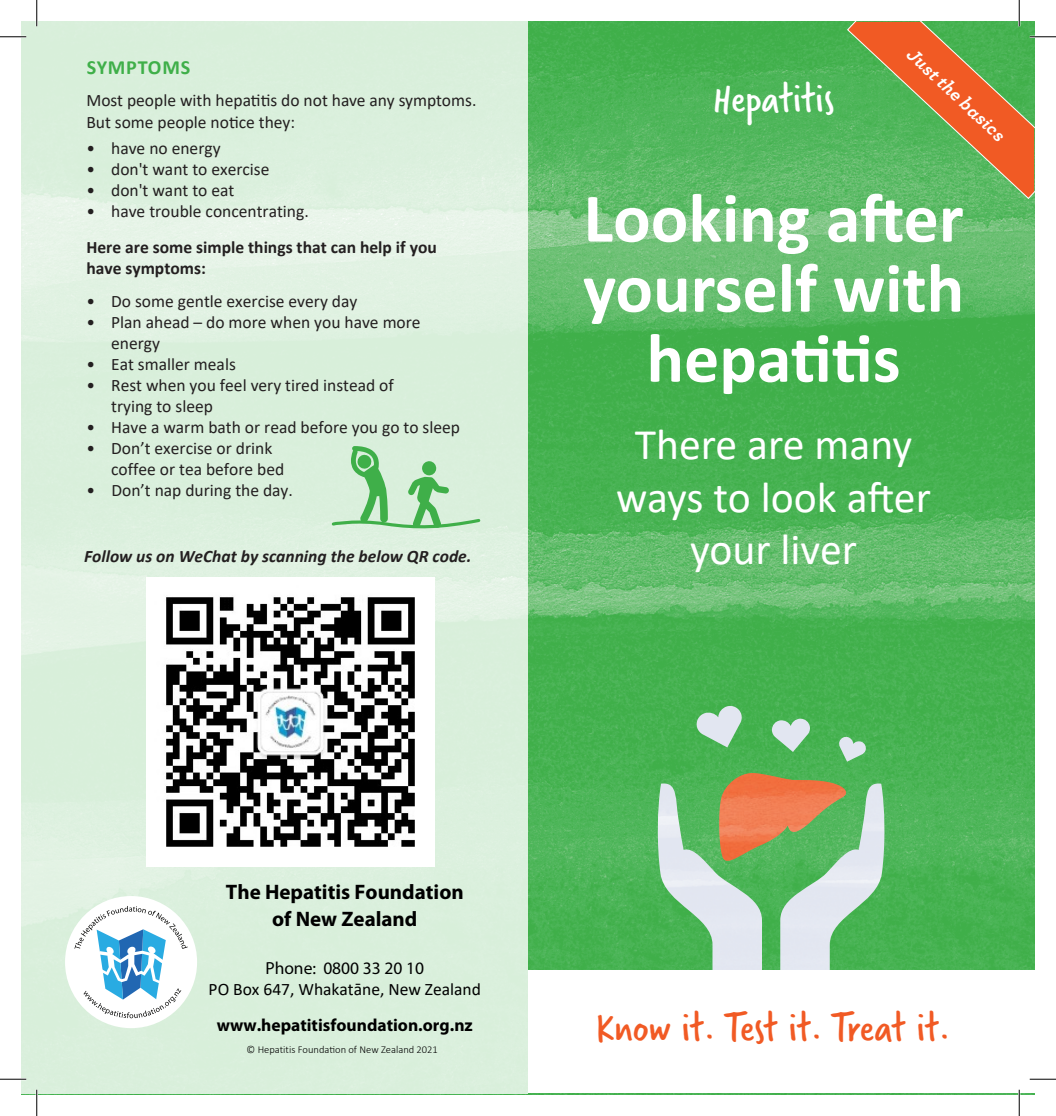
<style>
.page{position:relative;width:1056px;height:1116px;background:#fff}
.page>*{position:absolute;margin:0;border:0;box-sizing:border-box;transform-origin:0 0}
.t1{font:700 70px/70px "Calibri";color:#fff;text-align:center}
.t2{font:43.75px/52.5px "Calibri";color:#fff;text-align:center}
.t3{font:43.75px "Verveine";letter-spacing:-.01em;color:#f15a24}
.t4{font:43.75px "Verveine";color:#fff}
.t5{font:700 21px/26.9px "Myriad Pro";color:#000;text-align:center}
.t6{font:700 20.12px "Calibri";letter-spacing:.04em;color:#3faf49}
.t7{font:italic 700 19.25px "Archer";color:#fff}
.t8{font:17.5px/21px "Calibri";color:#231f20}
.t9{font:700 17.5px/21.9px "Calibri";color:#231f20}
.t10{font:italic 700 17.5px "Calibri";color:#231f20}
.t11{font:700 17.5px "Myriad Pro";color:#000}
.t12{font:17.5px "Calibri";color:#000}
.t13{font:17.5px "Myriad Pro";color:#000}
.t14{font:300 10.5px "Calibri";color:#000}
</style>
<div class="page">
<img style="left:528px;top:22px;width:506px;height:948px">
<div style="left:22px;top:22px;width:506px;height:1071px;background:#daefdc"></div>
<div style="left:65px;top:895px;width:132px;height:132px;background:#fff;border-radius:50%"></div>
<svg style="left:74px;top:905px;width:114px;height:113px"></svg>
<svg style="left:771px;top:718px;width:39px;height:34px"></svg>
<svg style="left:695px;top:704px;width:47px;height:43px;background:#9fcfac"></svg>
<svg style="left:839px;top:735px;width:28px;height:26px"></svg>
<svg style="left:718px;top:771px;width:130px;height:12px;background:#819c4d"></svg>
<img style="left:656px;top:783px;width:229px;height:187px">
<svg style="left:331px;top:446px;width:150px;height:86px"></svg>
<hr style="left:0;top:36px;width:26px;height:2px;background:#fff">
<hr style="left:0;top:1077px;width:26px;height:3px;background:#fff">
<hr style="left:36px;top:0;width:2px;height:26px;background:#fff">
<hr style="left:36px;top:1089px;width:2px;height:26px;background:#fff">
<svg style="left:0;top:36px;width:26px;height:1px"></svg>
<svg style="left:0;top:1078px;width:26px;height:1px"></svg>
<svg style="left:1029px;top:1078px;width:27px;height:1px"></svg>
<svg style="left:36px;top:0;width:1px;height:26px"></svg>
<svg style="left:36px;top:1089px;width:1px;height:26px"></svg>
<svg style="left:846px;top:0;width:210px;height:200px"></svg>
<svg style="left:1019px;top:1089px;width:1px;height:26px"></svg>
<img style="left:146px;top:577px;width:289px;height:288px">
<p class="t6" style="left:87px;top:53px;width:105px">SYMPTOMS</p>
<p class="t8" style="left:86px;top:89px;width:391px;line-height:21.9px">Most people with hepatitis do not have any symptoms.<br>But some people notice they:</p>
<p class="t8" style="left:86px;top:137px;width:136px">• have no energy</p>
<p class="t8" style="left:86px;top:158px;width:185px">• don't want to exercise</p>
<p class="t8" style="left:86px;top:179px;width:149px">• don't want to eat</p>
<p class="t8" style="left:86px;top:200px;width:224px">• have trouble concentrating.</p>
<p class="t9" style="left:86px;top:235px;width:352px">Here are some simple things that can help if you have symptoms:</p>
<p class="t8" style="left:86px;top:290px;width:273px">• Do some gentle exercise every day</p>
<p class="t8" style="left:111px;top:311px;width:311px;text-indent:-25px">• Plan ahead – do more when you have more energy</p>
<p class="t8" style="left:86px;top:353px;width:151px">• Eat smaller meals</p>
<p class="t8" style="left:86px;top:374px;width:309px">• Rest when you feel very tired instead of</p>
<p class="t8" style="left:111px;top:395px;width:103px">trying to sleep</p>
<p class="t8" style="left:86px;top:416px;width:10px">•</p>
<p class="t8" style="left:86px;top:437px;width:10px">•</p>
<p class="t8" style="left:111px;top:416px;width:350px">Have a warm bath or read before you go to sleep<br>Don’t exercise or drink<br>coffee or tea before bed</p>
<p class="t8" style="left:87px;top:479px;width:208px">• Don’t nap during the day.</p>
<p class="t10" style="left:84px;top:543px;width:389px">Follow us on WeChat by scanning the below QR code.</p>
<h2 class="t4" style="left:713px;top:69px;width:123px">Hepatitis</h2>
<p class="t7" style="left:920px;top:40px;width:129px;rotate:43deg">Just the basics</p>
<h1 class="t1" style="left:583px;top:182px;width:383px">Looking after yourself with hepatitis</h1>
<h2 class="t2" style="left:616px;top:417px;width:316px">There are many ways to look after your liver</h2>
<p class="t5" style="left:226px;top:878px;width:239px">The Hepatitis Foundation of New Zealand</p>
<p class="t13" style="left:265px;top:957px;width:160px">Phone: 0800 33 20 10</p>
<p class="t12" style="left:209px;top:976px;width:274px">PO Box 647, Whakatāne, New Zealand</p>
<p class="t11" style="left:217px;top:1013px;width:257px">www.hepatitisfoundation.org.nz</p>
<p class="t14" style="left:247px;top:1043px;width:193px">© Hepatitis Foundation of New Zealand 2021</p>
<h2 class="t3" style="left:596px;top:996px;width:356px">Know it. Test it. Treat it.</h2>
</div>
